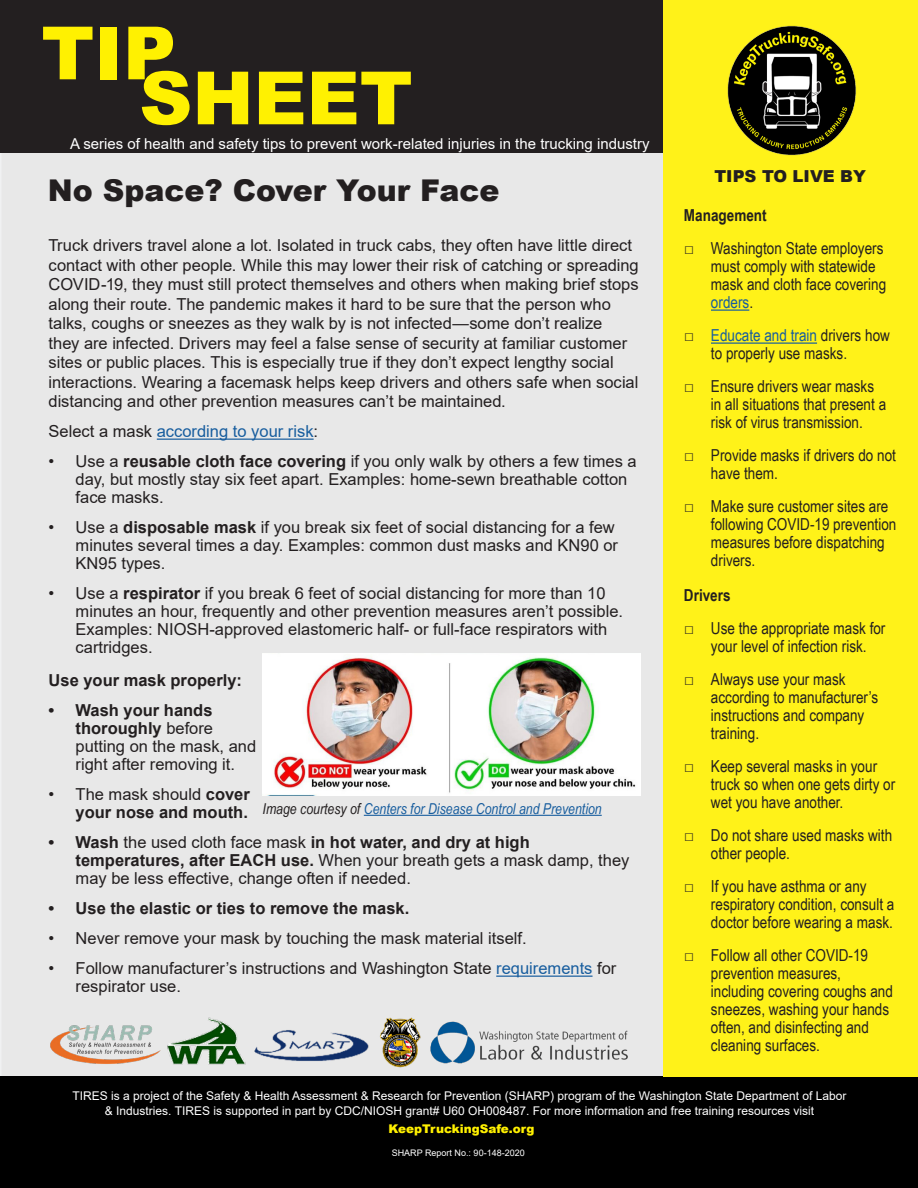
<style>
.page{position:relative;width:918px;height:1188px;background:#fff}
.page>*{position:absolute;margin:0;border:0;box-sizing:border-box;transform-origin:0 0}
.t1{font:900 73.5px "Arial";color:#fff101}
.t2{font:900 30px "Arial";color:#231f20}
.t3{font:16.5px/18px "Arial";color:#231f20}
.t4{font:16.5px/18px "Arial Narrow";color:#231f20}
.t5{font:700 16.5px/30px "Arial";color:#231f20;text-align:center}
.t6{font:700 16.5px "Arial Narrow";color:#231f20}
.t7{font:900 16.5px "Arial";color:#231f20}
.t8{font:15px "Arial";color:#fff}
.t9{font:italic 15px "Arial Narrow";color:#175d9e}
.t10{font:12px/14.4px "Arial";color:#fff;text-align:center}
.t11{font:900 12px "Arial";color:#fff101}
.t12{font:9px "Arial";color:#fff}
.s1{color:#175d9e}
.s2{font-weight:700}
.s3{font-family:"Arial";font-weight:700;font-style:normal;font-size:16.5px;color:#231f20}
.s4{color:#231f20}
</style>
<div class="page">
<div style="left:1px;top:1px;width:916px;height:1186px;background:#e8e8e8"></div>
<div style="left:0;top:1076px;width:918px;height:112px;background:#000"></div>
<div style="left:1px;top:1px;width:661px;height:151px;background:#231f20"></div>
<div style="left:0;top:0;width:663px;height:153px;border:2px solid #231f20"></div>
<div style="left:663px;top:0;width:255px;height:1076px;background:#fff219"></div>
<hr style="left:157px;top:439px;width:157px;height:1px;background:#175d9e">
<hr style="left:496px;top:976px;width:97px;height:1px;background:#175d9e">
<img style="left:263px;top:653px;width:378px;height:142px">
<img style="left:50px;top:1017px;width:578px;height:51px">
<img style="left:727px;top:25px;width:129px;height:131px">
<hr style="left:711px;top:310px;width:38px;height:1px;background:#175d9e">
<hr style="left:711px;top:343px;width:106px;height:1px;background:#175d9e">
<hr style="left:364px;top:815px;width:238px;height:1px;background:#175d9e">
<h1 class="t1" style="left:41px;top:0;width:136px">TIP</h1>
<h1 class="t1" style="left:139px;top:45px;width:275px">SHEET</h1>
<p class="t8" style="left:70px;top:134px;width:581px">A series of health and safety tips to prevent work-related injuries in the trucking industry</p>
<p class="t7" style="left:714px;top:164px;width:153px">TIPS TO LIVE BY</p>
<p class="t6" style="left:684px;top:203px;width:84px">Management</p>
<p class="t4" style="left:711px;top:239px;width:177px">Washington State employers must comply with statewide mask and cloth face covering <span class="s1">orders</span>.</p>
<p class="t4" style="left:711px;top:326px;width:181px"><span class="s1">Educate and train</span> drivers how to properly use masks.</p>
<p class="t4" style="left:711px;top:377px;width:177px">Ensure drivers wear masks in all situations that present a risk of virus transmission.</p>
<p class="t4" style="left:711px;top:446px;width:186px">Provide masks if drivers do not have them.</p>
<p class="t4" style="left:711px;top:497px;width:187px">Make sure customer sites are following COVID-19 prevention measures before dispatching drivers.</p>
<p class="t6" style="left:684px;top:583px;width:48px">Drivers</p>
<p class="t4" style="left:711px;top:618px;width:176px">Use the appropriate mask for your level of infection risk.</p>
<p class="t4" style="left:711px;top:669px;width:169px">Always use your mask according to manufacturer’s instructions and company training.</p>
<p class="t4" style="left:711px;top:756px;width:186px">Keep several masks in your truck so when one gets dirty or wet you have another.</p>
<p class="t4" style="left:711px;top:825px;width:183px">Do not share used masks with other people.</p>
<p class="t4" style="left:711px;top:876px;width:185px">If you have asthma or any respiratory condition, consult a doctor before wearing a mask.</p>
<p class="t4" style="left:711px;top:945px;width:184px">Follow all other COVID-19 prevention measures, including covering coughs and sneezes, washing your hands often, and disinfecting and cleaning surfaces.</p>
<p class="t10" style="left:73px;top:1089px;width:775px">TIRES is a project of the Safety &amp; Health Assessment &amp; Research for Prevention (SHARP) program of the Washington State Department of Labor &amp; Industries. TIRES is supported in part by CDC/NIOSH grant# U60 OH008487. For more information and free training resources visit</p>
<p class="t11" style="left:389px;top:1120px;width:148px">KeepTruckingSafe.org</p>
<p class="t12" style="left:392px;top:1147px;width:134px">SHARP Report No.: 90-148-2020</p>
<h2 class="t2" style="left:48px;top:168px;width:453px">No Space? Cover Your Face</h2>
<p class="t3" style="left:49px;top:236px;width:592px;line-height:19.5px">Truck drivers travel alone a lot. Isolated in truck cabs, they often have little direct contact with other people. While this may lower their risk of catching or spreading COVID-19, they must still protect themselves and others when making brief stops along their route. The pandemic makes it hard to be sure that the person who talks, coughs or sneezes as they walk by is not infected—some don’t realize<br>they are infected. Drivers may feel a false sense of security at familiar customer sites or public places. This is especially true if they don’t expect lengthy social interactions. Wearing a facemask helps keep drivers and others safe when social distancing and other prevention measures can’t be maintained.</p>
<p class="t3" style="left:76px;top:417px;width:563px;line-height:30px;text-indent:-27px">Select a mask <span class="s1">according to your risk</span>:<br>Use a <span class="s2">reusable cloth face covering</span> if you only walk by others a few times a</p>
<p class="t3" style="left:76px;top:471px;width:553px">day, but mostly stay six feet apart. Examples: home-sewn breathable cotton face masks.</p>
<p class="t3" style="left:76px;top:519px;width:544px">Use a <span class="s2">disposable mask</span> if you break six feet of social distancing for a few minutes several times a day. Examples: common dust masks and KN90 or<br>KN95 types.</p>
<p class="t3" style="left:76px;top:585px;width:549px">Use a <span class="s2">respirator</span> if you break 6 feet of social distancing for more than 10 minutes an hour, frequently and other prevention measures aren’t possible.<br>Examples: NIOSH-approved elastomeric half- or full-face respirators with cartridges.</p>
<p class="t3" style="left:49px;top:453px;width:7px">•</p>
<p class="t3" style="left:49px;top:519px;width:7px">•</p>
<p class="t3" style="left:49px;top:585px;width:7px">•</p>
<p class="t5" style="left:49px;top:666px;width:195px">Use your mask properly:<br>Wash your hands</p>
<p class="t3" style="left:76px;top:720px;width:182px"><span class="s2">thoroughly</span> before putting on the mask, and right after removing it.</p>
<p class="t3" style="left:76px;top:786px;width:176px">The mask should <span class="s2">cover</span></p>
<p class="t9" style="left:76px;top:798px;width:528px"><span class="s3">your nose and mouth.</span> <span class="s4">Image courtesy of</span> Centers for Disease Control and Prevention</p>
<p class="t3" style="left:76px;top:834px;width:555px"><span class="s2">Wash</span> the used cloth face mask <span class="s2">in hot water, and dry at high temperatures, after EACH use.</span> When your breath gets a mask damp, they may be less effective, change often if needed.</p>
<p class="t5" style="left:76px;top:894px;width:335px">Use the elastic or ties to remove the mask.</p>
<p class="t3" style="left:76px;top:924px;width:542px;line-height:30px">Never remove your mask by touching the mask material itself.<br>Follow manufacturer’s instructions and Washington State <span class="s1">requirements</span> for</p>
<p class="t3" style="left:76px;top:978px;width:107px">respirator use.</p>
<p class="t5" style="left:49px;top:696px;width:7px">•</p>
<p class="t3" style="left:49px;top:786px;width:7px">•</p>
<p class="t5" style="left:49px;top:828px;width:7px">•</p>
<p class="t5" style="left:49px;top:894px;width:7px">•</p>
<p class="t3" style="left:49px;top:924px;width:7px;line-height:30px">• •</p>
</div>
